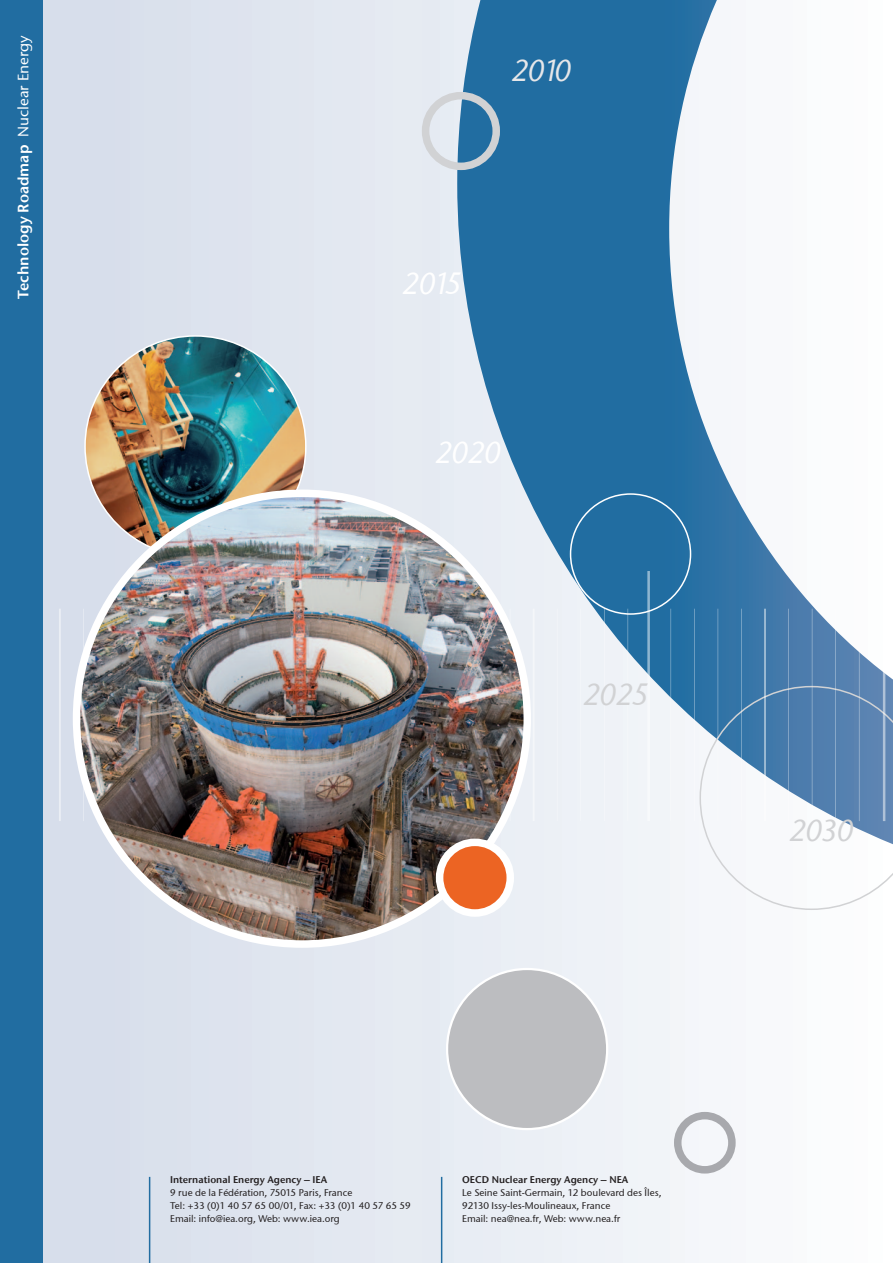
<style>
.page{position:relative;width:893px;height:1263px;background:#fff}
.page>*{position:absolute;margin:0;border:0;box-sizing:border-box;transform-origin:0 0}
.t1{font:italic 30px "Stone Sans";color:#fff}
.t2{font:italic 30px "Stone Sans";color:#d1d2d4}
.t3{font:italic 30px "Stone Sans";color:#e6e7e9}
.t4{font:15px "Stone Sans ITC Semi";color:#fff}
.t5{font:9.75px/12.8px "Stone Sans ITCTT Medium";color:#231f20}
.t6{font:9.75px "Stone Sans ITC Semi";color:#231f20}
.s1{font-family:"Stone Sans ITCTT Medium"}
</style>
<div class="page">
<div style="left:0;top:0;width:893px;height:1263px;background:linear-gradient(to right,#d3dbe9,#fdfefe)"></div>
<svg style="left:457px;top:0;width:436px;height:844px"></svg>
<svg style="left:699px;top:686px;width:194px;height:224px"></svg>
<div style="left:422px;top:92px;width:78px;height:78px;border:8px solid #d1d2d4;border-radius:50%"></div>
<img style="left:85px;top:336px;width:221px;height:221px;border-radius:110px">
<div style="left:674px;top:1112px;width:62px;height:61px;border:8px solid #a8a9ad;border-radius:50%"></div>
<div style="left:570px;top:493px;width:121px;height:122px;border:2px solid #fff;border-radius:50%"></div>
<svg style="left:880px;top:572px;width:8px;height:249px"></svg>
<hr style="left:82px;top:609px;width:2px;height:212px;background:#fff">
<div style="left:57px;top:609px;width:6px;height:212px;background:#dfe5ef"></div>
<hr style="left:509px;top:609px;width:2px;height:212px;background:#fff">
<hr style="left:556px;top:609px;width:2px;height:212px;background:#fff">
<hr style="left:580px;top:609px;width:2px;height:212px;background:#fff">
<hr style="left:603px;top:609px;width:2px;height:212px;background:#fff">
<div style="left:531px;top:609px;width:5px;height:212px;background:#f0f3f7"></div>
<hr style="left:627px;top:609px;width:2px;height:212px;background:#fff">
<hr style="left:670px;top:609px;width:2px;height:212px;background:#fff">
<hr style="left:693px;top:609px;width:2px;height:212px;background:#fff">
<hr style="left:740px;top:609px;width:2px;height:212px;background:#fff">
<hr style="left:717px;top:609px;width:2px;height:212px;background:#fff">
<hr style="left:788px;top:609px;width:1px;height:212px;background:#fff">
<hr style="left:811px;top:609px;width:2px;height:212px;background:#fff">
<hr style="left:835px;top:609px;width:2px;height:212px;background:#fff">
<svg style="left:762px;top:609px;width:6px;height:212px"></svg>
<hr style="left:858px;top:609px;width:2px;height:212px;background:#fff">
<svg style="left:645px;top:572px;width:7px;height:249px;fill:#f1f4f8"></svg>
<hr style="left:892px;top:572px;width:1px;height:249px;background:#fff">
<div style="left:0;top:0;width:43px;height:1263px;background:#216da1"></div>
<img style="left:77px;top:493px;width:450px;height:451px;border-radius:225px">
<div style="left:440px;top:842px;width:70px;height:71px;background:#ec6423;border-radius:50%"></div>
<div style="left:436px;top:838px;width:78px;height:79px;border:8px solid #fff;border-radius:50%"></div>
<hr style="left:149px;top:1177px;width:1px;height:86px;background:#216da1">
<div style="left:447px;top:969px;width:160px;height:160px;background:#bcbdc0;border-radius:50%"></div>
<hr style="left:441px;top:1177px;width:1px;height:86px;background:#216da1">
<h2 class="t4" style="left:14px;top:299px;width:265px;rotate:-90deg">Technology Roadmap <span class="s1">Nuclear Energy</span></h2>
<h1 class="t3" style="left:511px;top:55px;width:60px">2010</h1>
<h1 class="t1" style="left:402px;top:269px;width:59px">2015</h1>
<h1 class="t1" style="left:435px;top:438px;width:67px">2020</h1>
<h1 class="t2" style="left:582px;top:679px;width:65px">2025</h1>
<h1 class="t2" style="left:788px;top:815px;width:65px">2030</h1>
<p class="t6" style="left:170px;top:1174px;width:159px">International Energy Agency – IEA</p>
<p class="t5" style="left:170px;top:1186px;width:242px">9 rue de la Fédération, 75015 Paris, France<br>Tel: +33 (0)1 40 57 65 00/01, Fax: +33 (0)1 40 57 65 59<br>Email: info@iea.org, Web: www.iea.org</p>
<p class="t6" style="left:462px;top:1174px;width:168px">OECD Nuclear Energy Agency – NEA</p>
<p class="t5" style="left:462px;top:1186px;width:201px">Le Seine Saint-Germain, 12 boulevard des Îles,<br>92130 Issy-les-Moulineaux, France<br>Email: nea@nea.fr, Web: www.nea.fr</p>
</div>
